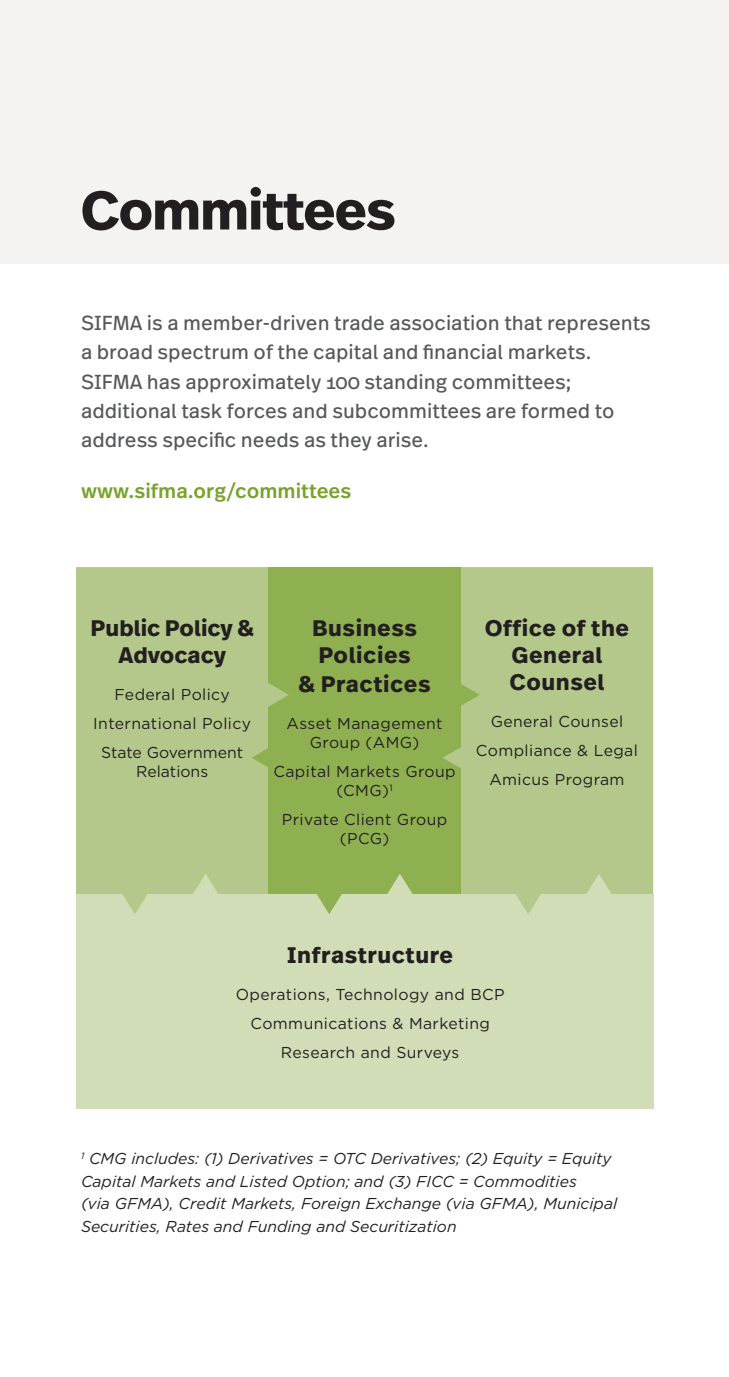
<style>
.page{position:relative;width:729px;height:1377px;background:#fff}
.page>*{position:absolute;margin:0;border:0;box-sizing:border-box;transform-origin:0 0}
._2012_chapter_headli{font:700 54px "Real Head Pro";color:#231f20}
.chapter_sub-black{font:700 22.5px/27px "Real Text Pro";letter-spacing:.025em;color:#231f20}
.chapter_sub-black-2{font:700 22.5px/27px "Real Text Pro";color:#231f20;text-align:center}
.body_text{font:20.25px/29.2px "Real Text Pro";color:#57585a}
.body_text-2{font:500 20.25px "Real Text Pro";color:#78a22d}
.chapter_sub-black-3{font:15.75px/18.9px "Gotham";letter-spacing:.025em;color:#231f20;text-align:center}
.body_copy{font:italic 15.75px/22.5px "Gotham";color:#231f20}
.chapter_sub-black-4{font:15.75px/18.9px "Gotham";color:#231f20;text-align:center}
</style>
<div class="page">
<div style="left:0;top:0;width:729px;height:263px;background:#f5f3ef"></div>
<div style="left:76px;top:567px;width:577px;height:328px;background:#b4c88b"></div>
<div style="left:268px;top:567px;width:193px;height:328px;background:#8fb051"></div>
<div style="left:76px;top:895px;width:577px;height:214px;background:#d0ddb6"></div>
<svg style="left:252px;top:744px;width:16px;height:27px"></svg>
<svg style="left:266px;top:682px;width:23px;height:26px"></svg>
<svg style="left:189px;top:874px;width:34px;height:21px"></svg>
<svg style="left:118px;top:879px;width:34px;height:35px"></svg>
<svg style="left:383px;top:874px;width:34px;height:21px"></svg>
<svg style="left:312px;top:894px;width:34px;height:20px"></svg>
<svg style="left:582px;top:874px;width:34px;height:21px"></svg>
<svg style="left:511px;top:879px;width:34px;height:35px"></svg>
<svg style="left:461px;top:682px;width:19px;height:26px"></svg>
<svg style="left:443px;top:744px;width:23px;height:27px"></svg>
<p class="_2012_chapter_headli" style="left:81px;top:171px;width:316px">Committees</p>
<p class="body_text" style="left:81px;top:308px;width:571px">SIFMA is a member-driven trade association that represents a broad spectrum of the capital and financial markets.<br>SIFMA has approximately 100 standing committees; additional task forces and subcommittees are formed to address specific needs as they arise.</p>
<p class="body_text-2" style="left:81px;top:476px;width:272px">www.sifma.org/committees</p>
<p class="chapter_sub-black-2" style="left:91px;top:614px;width:165px">Public Policy &amp;<br>Advocacy</p>
<p class="chapter_sub-black-3" style="left:115px;top:684px;width:117px">Federal Policy</p>
<p class="chapter_sub-black-3" style="left:93px;top:713px;width:159px">International Policy</p>
<p class="chapter_sub-black-4" style="left:101px;top:742px;width:144px">State Government<br>Relations</p>
<p class="chapter_sub-black" style="left:312px;top:614px;width:106px">Business<br>Policies</p>
<p class="chapter_sub-black" style="left:299px;top:670px;width:133px">&amp; Practices</p>
<p class="chapter_sub-black-3" style="left:287px;top:714px;width:158px">Asset Management<br>Group (AMG)</p>
<p class="chapter_sub-black-3" style="left:273px;top:762px;width:184px">Capital Markets Group (CMG)<sup>1</sup></p>
<p class="chapter_sub-black-3" style="left:282px;top:810px;width:167px">Private Client Group (PCG)</p>
<p class="chapter_sub-black" style="left:485px;top:614px;width:146px;text-align:center">Office of the<br>General<br>Counsel</p>
<p class="chapter_sub-black-3" style="left:491px;top:711px;width:134px">General Counsel</p>
<p class="chapter_sub-black-3" style="left:476px;top:740px;width:164px">Compliance &amp; Legal</p>
<p class="chapter_sub-black-3" style="left:489px;top:769px;width:137px">Amicus Program</p>
<p class="chapter_sub-black" style="left:287px;top:941px;width:167px">Infrastructure</p>
<p class="chapter_sub-black-3" style="left:236px;top:985px;width:270px">Operations, Technology and BCP</p>
<p class="chapter_sub-black-3" style="left:251px;top:1014px;width:241px">Communications &amp; Marketing</p>
<p class="chapter_sub-black-3" style="left:281px;top:1043px;width:180px">Research and Surveys</p>
<p class="body_copy" style="left:81px;top:1147px;width:538px"><sup>1</sup> CMG includes: (1) Derivatives = OTC Derivatives; (2) Equity = Equity Capital Markets and Listed Option; and (3) FICC = Commodities<br>(via GFMA), Credit Markets, Foreign Exchange (via GFMA), Municipal Securities, Rates and Funding and Securitization</p>
</div>
